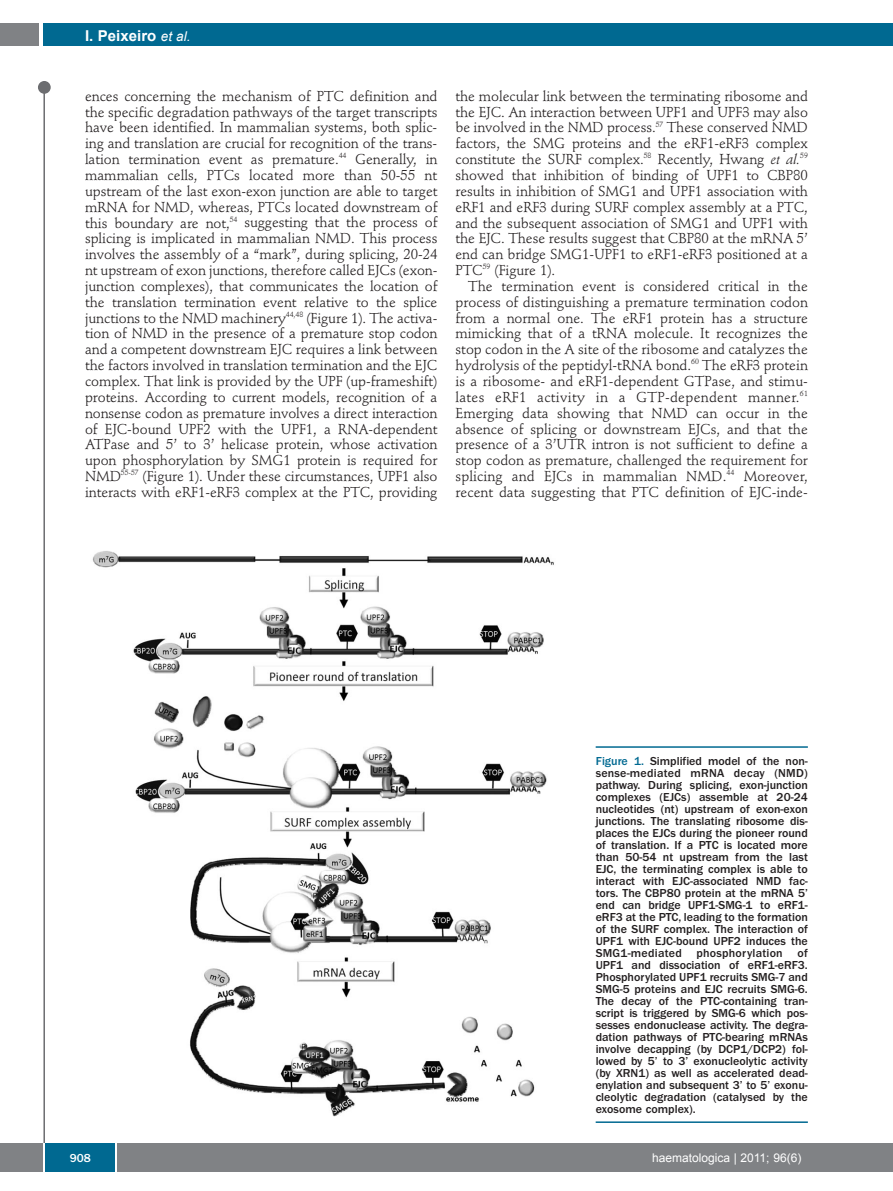
<style>
.page{position:relative;width:893px;height:1191px;background:#fff}
.page>*{position:absolute;margin:0;border:0;box-sizing:border-box;transform-origin:0 0}
.t1{font:700 15px "Arial";color:#fff}
.t2{font:14.25px/15.9px "Stempel Schneidler";letter-spacing:-.005em;color:#231f20;text-align:justify}
.t3{font:500 12px/12px "Franklin Gothic";color:#231f20;text-align:justify}
.t4{font:12px "Arial";color:#fff}
.t5{font:500 12px "Franklin Gothic";color:#fff}
.s1{font-weight:400;font-style:italic;font-size:13.5px}
.s2{font-style:italic}
.s3{color:#006991}
</style>
<div class="page">
<div style="left:38px;top:81px;width:13px;height:13px;background:#6c6d70;border-radius:50%"></div>
<hr style="left:43px;top:84px;width:2px;height:1061px;background:#6c6d70">
<div style="left:43px;top:23px;width:850px;height:22px;background:#006991"></div>
<div style="left:0;top:23px;width:39px;height:22px;background:#808285"></div>
<div style="left:0;top:1143px;width:893px;height:28px;background:#808285"></div>
<div style="left:45px;top:1143px;width:71px;height:28px;background:#006991"></div>
<hr style="left:43px;top:1143px;width:2px;height:28px;background:#fff">
<svg style="left:116px;top:1143px;width:1px;height:28px"></svg>
<img style="left:92px;top:551px;width:462px;height:566px">
<hr style="left:596px;top:746px;width:212px;height:2px;background:#006991">
<hr style="left:596px;top:1121px;width:212px;height:2px;background:#006991">
<p class="t1" style="left:85px;top:27px;width:107px">I. Peixeiro <span class="s1">et al.</span></p>
<p class="t2" style="left:85px;top:89px;width:354px">ences concerning the mechanism of PTC definition and the specific degradation pathways of the target transcripts have been identified. In mammalian systems, both splic&shy;ing and translation are crucial for recognition of the trans&shy;lation termination event as premature.<sup>44</sup> Generally, in mammalian cells, PTCs located more than 50-55 nt upstream of the last exon-exon junction are able to target mRNA for NMD, whereas, PTCs located downstream of this boundary are not,<sup>54</sup> suggesting that the process of splicing is implicated in mammalian NMD. This process involves the assembly of a “mark”, during splicing, 20-24 nt upstream of exon junctions, therefore called EJCs (exon&shy;junction complexes), that communicates the location of the translation termination event relative to the splice junctions to the NMD machinery<sup>44,48</sup> (Figure 1). The activa&shy;tion of NMD in the presence of a premature stop codon and a competent downstream EJC requires a link between the factors involved in translation termination and the EJC complex. That link is provided by the UPF (up-frameshift) proteins. According to current models, recognition of a nonsense codon as premature involves a direct interaction of EJC-bound UPF2 with the UPF1, a RNA-dependent ATPase and 5’ to 3’ helicase protein, whose activation upon phosphorylation by SMG1 protein is required for NMD<sup>55-57</sup> (Figure 1). Under these circumstances, UPF1 also interacts with eRF1-eRF3 complex at the PTC, providing</p>
<p class="t2" style="left:455px;top:89px;width:354px">the molecular link between the terminating ribosome and the EJC. An interaction between UPF1 and UPF3 may also be involved in the NMD process.<sup>57</sup> These conserved NMD factors, the SMG proteins and the eRF1-eRF3 complex constitute the SURF complex.<sup>58</sup> Recently, Hwang <span class="s2">et al.</span><sup>59 </sup>showed that inhibition of binding of UPF1 to CBP80 results in inhibition of SMG1 and UPF1 association with eRF1 and eRF3 during SURF complex assembly at a PTC, and the subsequent association of SMG1 and UPF1 with the EJC. These results suggest that CBP80 at the mRNA 5’ end can bridge SMG1-UPF1 to eRF1-eRF3 positioned at a PTC<sup>59</sup> (Figure 1).</p>
<p class="t2" style="left:455px;top:279px;width:354px;text-indent:13px">The termination event is considered critical in the process of distinguishing a premature termination codon from a normal one. The eRF1 protein has a structure mimicking that of a tRNA molecule. It recognizes the stop codon in the A site of the ribosome and catalyzes the hydrolysis of the peptidyl-tRNA bond.<sup>60</sup> The eRF3 protein is a ribosome- and eRF1-dependent GTPase, and stimu&shy;lates eRF1 activity in a GTP-dependent manner.<sup>61<br></sup>Emerging data showing that NMD can occur in the absence of splicing or downstream EJCs, and that the presence of a 3’UTR intron is not sufficient to define a stop codon as premature, challenged the requirement for splicing and EJCs in mammalian NMD.<sup>44</sup> Moreover, recent data suggesting that PTC definition of EJC-inde-</p>
<p class="t3" style="left:596px;top:756px;width:214px"><span class="s3">Figure 1.</span> Simplified model of the non&shy;sense-mediated mRNA decay (NMD) pathway. During splicing, exon-junction complexes (EJCs) assemble at 20-24 nucleotides (nt) upstream of exon-exon junctions. The translating ribosome dis&shy;places the EJCs during the pioneer round of translation. If a PTC is located more than 50-54 nt upstream from the last EJC, the terminating complex is able to interact with EJC-associated NMD fac&shy;tors. The CBP80 protein at the mRNA 5’ end can bridge UPF1-SMG-1 to eRF1- eRF3 at the PTC, leading to the formation of the SURF complex. The interaction of UPF1 with EJC-bound UPF2 induces the SMG1-mediated phosphorylation of UPF1 and dissociation of eRF1-eRF3.<br>Phosphorylated UPF1 recruits SMG-7 and SMG-5 proteins and EJC recruits SMG-6.<br>The decay of the PTC-containing tran&shy;script is triggered by SMG-6 which pos&shy;sesses endonuclease activity. The degra&shy;dation pathways of PTC-bearing mRNAs involve decapping (by DCP1/DCP2) fol&shy;lowed by 5’ to 3’ exonucleolytic activity (by XRN1) as well as accelerated dead&shy;enylation and subsequent 3’ to 5’ exonu&shy;cleolytic degradation (catalysed by the exosome complex).</p>
<p class="t5" style="left:70px;top:1154px;width:23px">908</p>
<p class="t4" style="left:652px;top:1151px;width:151px">haematologica | 2011; 96(6)</p>
</div>
